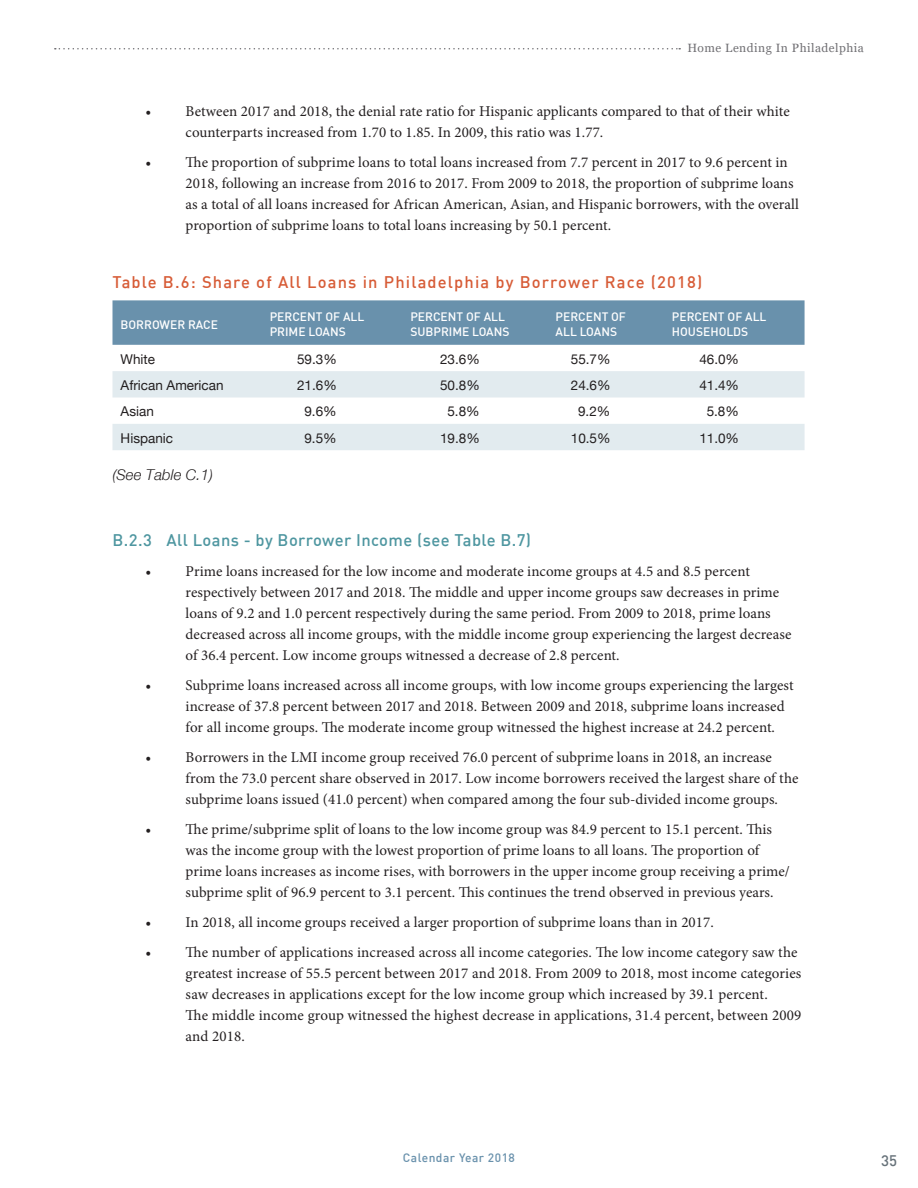
<style>
.page{position:relative;width:918px;height:1188px;background:#fff}
.page>*{position:absolute;margin:0;border:0;box-sizing:border-box;transform-origin:0 0}
.Table_Title{font:500 16.5px "DIN";letter-spacing:.07em;color:#d75c37}
.Head{font:500 16.5px "DIN";letter-spacing:.025em;color:#4e96a0}
.t1{font:15px/21px "Minion Pro";letter-spacing:.005em;color:#231f20}
.See_Appen{font:italic 15px "Helvetica Neue";letter-spacing:.005em;color:#231f20}
.t2{font:500 15px "DIN";color:#67727a}
.Table_Text{font:13.5px "Helvetica Neue";color:#231f20}
.Table_Head{font:500 12px/14.4px "DIN";color:#fff}
.t3{font:12px "Georgia";letter-spacing:.04em;color:#717074}
.t4{font:500 12px "DIN";letter-spacing:.04em;color:#6991ac}
</style>
<div class="page">
<div style="left:112px;top:300px;width:693px;height:45px;background:#6991ac"></div>
<svg style="left:112px;top:371px;width:693px;height:79px;fill:#e2ebef"></svg>
<svg style="left:55px;top:48px;width:625px;height:2px"></svg>
<p class="t3" style="left:687px;top:41px;width:178px">Home Lending In Philadelphia</p>
<p class="t1" style="left:186px;top:101px;width:606px;text-indent:-40px">• Between 2017 and 2018, the denial rate ratio for Hispanic applicants compared to that of their white counterparts increased from 1.70 to 1.85. In 2009, this ratio was 1.77.</p>
<p class="t1" style="left:186px;top:152px;width:615px;text-indent:-40px">• The proportion of subprime loans to total loans increased from 7.7 percent in 2017 to 9.6 percent in 2018, following an increase from 2016 to 2017. From 2009 to 2018, the proportion of subprime loans as a total of all loans increased for African American, Asian, and Hispanic borrowers, with the overall proportion of subprime loans to total loans increasing by 50.1 percent.</p>
<p class="Table_Title" style="left:112px;top:272px;width:591px">Table B.6: Share of All Loans in Philadelphia by Borrower Race (2018)</p>
<p class="Table_Head" style="left:121px;top:317px;width:99px">BORROWER RACE</p>
<p class="Table_Head" style="left:270px;top:309px;width:96px">PERCENT OF ALL<br>PRIME LOANS</p>
<p class="Table_Head" style="left:410px;top:309px;width:101px">PERCENT OF ALL<br>SUBPRIME LOANS</p>
<p class="Table_Head" style="left:556px;top:309px;width:72px">PERCENT OF<br>ALL LOANS</p>
<p class="Table_Head" style="left:672px;top:309px;width:96px">PERCENT OF ALL<br>HOUSEHOLDS</p>
<p class="Table_Text" style="left:121px;top:351px;width:36px">White</p>
<p class="Table_Text" style="left:297px;top:351px;width:41px">59.3%</p>
<p class="Table_Text" style="left:440px;top:351px;width:41px">23.6%</p>
<p class="Table_Text" style="left:571px;top:351px;width:41px">55.7%</p>
<p class="Table_Text" style="left:699px;top:351px;width:41px">46.0%</p>
<p class="Table_Text" style="left:121px;top:377px;width:105px">African American</p>
<p class="Table_Text" style="left:297px;top:377px;width:41px">21.6%</p>
<p class="Table_Text" style="left:440px;top:377px;width:41px">50.8%</p>
<p class="Table_Text" style="left:571px;top:377px;width:41px">24.6%</p>
<p class="Table_Text" style="left:699px;top:377px;width:41px">41.4%</p>
<p class="Table_Text" style="left:121px;top:404px;width:35px">Asian</p>
<p class="Table_Text" style="left:304px;top:404px;width:34px">9.6%</p>
<p class="Table_Text" style="left:447px;top:404px;width:34px">5.8%</p>
<p class="Table_Text" style="left:578px;top:404px;width:34px">9.2%</p>
<p class="Table_Text" style="left:707px;top:404px;width:34px">5.8%</p>
<p class="Table_Text" style="left:121px;top:430px;width:54px">Hispanic</p>
<p class="Table_Text" style="left:304px;top:430px;width:34px">9.5%</p>
<p class="Table_Text" style="left:440px;top:430px;width:41px">19.8%</p>
<p class="Table_Text" style="left:571px;top:430px;width:41px">10.5%</p>
<p class="Table_Text" style="left:699px;top:430px;width:41px">11.0%</p>
<p class="See_Appen" style="left:112px;top:466px;width:102px">(See Table C.1)</p>
<p class="Head" style="left:112px;top:529px;width:420px">B.2.3 All Loans - by Borrower Income (see Table B.7)</p>
<p class="t1" style="left:186px;top:560px;width:607px;text-indent:-40px">• Prime loans increased for the low income and moderate income groups at 4.5 and 8.5 percent respectively between 2017 and 2018. The middle and upper income groups saw decreases in prime loans of 9.2 and 1.0 percent respectively during the same period. From 2009 to 2018, prime loans decreased across all income groups, with the middle income group experiencing the largest decrease of 36.4 percent. Low income groups witnessed a decrease of 2.8 percent.</p>
<p class="t1" style="left:186px;top:674px;width:609px;text-indent:-40px">• Subprime loans increased across all income groups, with low income groups experiencing the largest increase of 37.8 percent between 2017 and 2018. Between 2009 and 2018, subprime loans increased for all income groups. The moderate income group witnessed the highest increase at 24.2 percent.</p>
<p class="t1" style="left:186px;top:746px;width:614px;text-indent:-40px">• Borrowers in the LMI income group received 76.0 percent of subprime loans in 2018, an increase from the 73.0 percent share observed in 2017. Low income borrowers received the largest share of the subprime loans issued (41.0 percent) when compared among the four sub-divided income groups.</p>
<p class="t1" style="left:186px;top:818px;width:606px;text-indent:-40px">• The prime/subprime split of loans to the low income group was 84.9 percent to 15.1 percent. This was the income group with the lowest proportion of prime loans to all loans. The proportion of prime loans increases as income rises, with borrowers in the upper income group receiving a prime/ subprime split of 96.9 percent to 3.1 percent. This continues the trend observed in previous years.</p>
<p class="t1" style="left:146px;top:911px;width:570px">• In 2018, all income groups received a larger proportion of subprime loans than in 2017.</p>
<p class="t1" style="left:186px;top:941px;width:617px;text-indent:-40px">• The number of applications increased across all income categories. The low income category saw the greatest increase of 55.5 percent between 2017 and 2018. From 2009 to 2018, most income categories saw decreases in applications except for the low income group which increased by 39.1 percent.<br>The middle income group witnessed the highest decrease in applications, 31.4 percent, between 2009 and 2018.</p>
<p class="t4" style="left:403px;top:1150px;width:114px">Calendar Year 2018</p>
<p class="t2" style="left:881px;top:1150px;width:17px">35</p>
</div>
